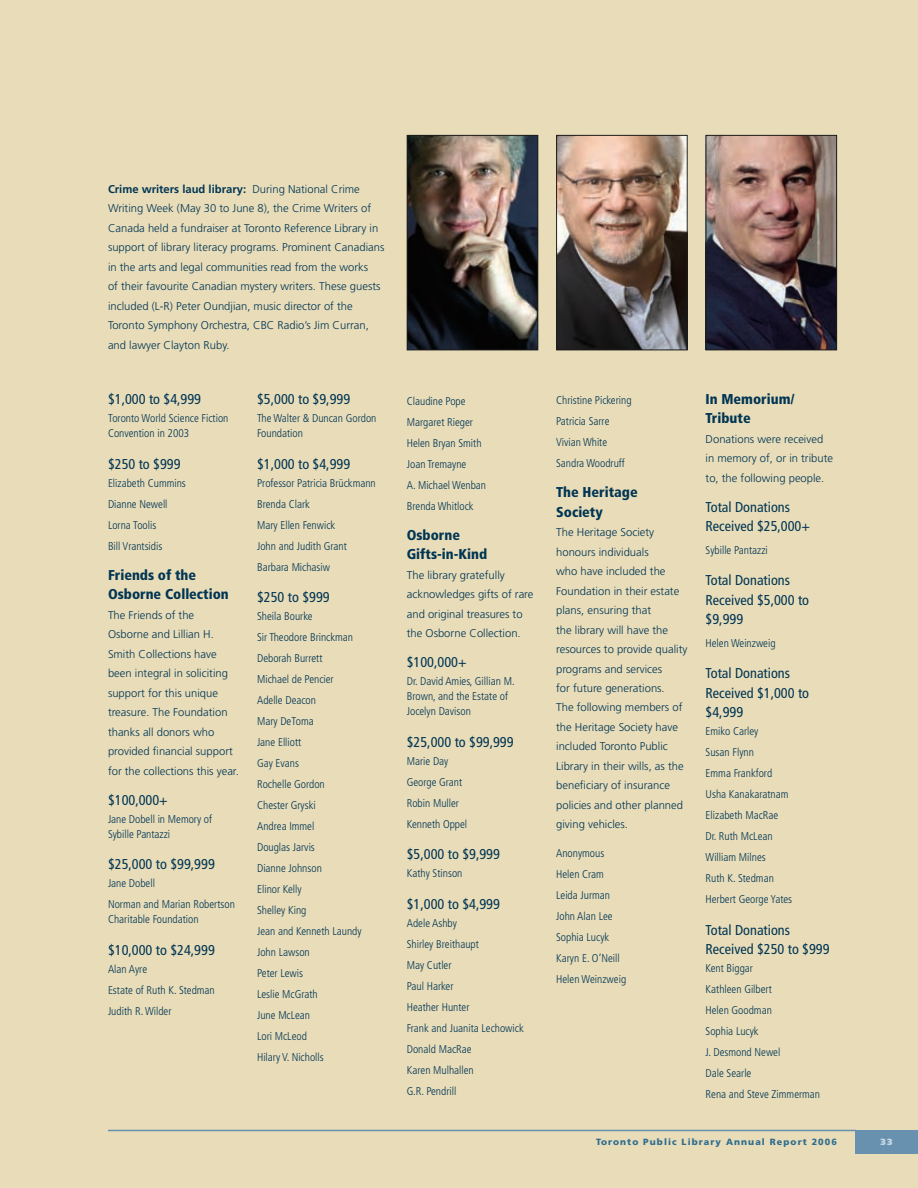
<style>
.page{position:relative;width:918px;height:1188px;background:#e8dcb9}
.page>*{position:absolute;margin:0;border:0;box-sizing:border-box;transform-origin:0 0}
.t1{font:condensed 14.25px/19.5px "Frutiger";color:#003553}
.t2{font:900 condensed 14.25px/19.5px "Frutiger";color:#003553}
.t3{font:300 condensed 11.25px/21px "Frutiger";color:#003553}
.t4{font:300 11.25px/19.5px "Frutiger";color:#003553}
.t5{font:900 9px "Frutiger";letter-spacing:.12em;color:#2e6d8e}
.t6{font:900 9px "Frutiger";color:#c4d5e4}
.s1{font-weight:700}
</style>
<div class="page">
<img style="left:558px;top:137px;width:128px;height:211px">
<div style="left:556px;top:135px;width:132px;height:215px;border:1px solid #1c1c1a"></div>
<img style="left:409px;top:137px;width:127px;height:211px">
<div style="left:407px;top:135px;width:131px;height:215px;border:1px solid #1c1c1a"></div>
<img style="left:708px;top:137px;width:127px;height:211px">
<div style="left:706px;top:135px;width:131px;height:215px;border:1px solid #1c1c1a"></div>
<hr style="left:108px;top:1130px;width:748px;height:1px;background:#6791ae">
<div style="left:855px;top:1130px;width:63px;height:23px;background:#6791ae"></div>
<p class="t4" style="left:108px;top:179px;width:278px"><span class="s1">Crime writers laud library:</span> During National Crime Writing Week (May 30 to June 8), the Crime Writers of Canada held a fundraiser at Toronto Reference Library in support of library literacy programs. Prominent Canadians in the arts and legal communities read from the works<br>of their favourite Canadian mystery writers. These guests included (L-R) Peter Oundjian, music director of the Toronto Symphony Orchestra, CBC Radio’s Jim Curran, and lawyer Clayton Ruby.</p>
<p class="t1" style="left:108px;top:390px;width:95px">$1,000 to $4,999</p>
<p class="t3" style="left:108px;top:411px;width:122px;line-height:15px">Toronto World Science Fiction<br>Convention in 2003</p>
<p class="t1" style="left:108px;top:454px;width:74px">$250 to $999</p>
<p class="t3" style="left:108px;top:473px;width:79px">Elizabeth Cummins<br>Dianne Newell<br>Lorna Toolis<br>Bill Vrantsidis</p>
<p class="t2" style="left:108px;top:565px;width:122px">Friends of the<br>Osborne Collection</p>
<p class="t4" style="left:108px;top:605px;width:132px">The Friends of the<br>Osborne and Lillian H.<br>Smith Collections have been integral in soliciting support for this unique treasure. The Foundation thanks all donors who provided financial support for the collections this year.</p>
<p class="t1" style="left:108px;top:790px;width:61px">$100,000+</p>
<p class="t3" style="left:108px;top:812px;width:106px;line-height:15px">Jane Dobell in Memory of<br>Sybille Pantazzi</p>
<p class="t1" style="left:108px;top:855px;width:108px">$25,000 to $99,999</p>
<p class="t3" style="left:108px;top:873px;width:128px">Jane Dobell<br>Norman and Marian Robertson</p>
<p class="t3" style="left:108px;top:909px;width:92px">Charitable Foundation</p>
<p class="t1" style="left:108px;top:940px;width:108px">$10,000 to $24,999</p>
<p class="t3" style="left:108px;top:959px;width:108px">Alan Ayre<br>Estate of Ruth K. Stedman<br>Judith R. Wilder</p>
<p class="t1" style="left:257px;top:390px;width:95px">$5,000 to $9,999</p>
<p class="t3" style="left:257px;top:411px;width:121px;line-height:15px">The Walter &amp; Duncan Gordon<br>Foundation</p>
<p class="t1" style="left:257px;top:454px;width:95px">$1,000 to $4,999</p>
<p class="t3" style="left:257px;top:473px;width:120px">Professor Patricia Brückmann<br>Brenda Clark<br>Mary Ellen Fenwick<br>John and Judith Grant<br>Barbara Michasiw</p>
<p class="t1" style="left:257px;top:588px;width:74px">$250 to $999</p>
<p class="t3" style="left:257px;top:606px;width:106px">Sheila Bourke<br>Sir Theodore Brinckman<br>Deborah Burrett<br>Michael de Pencier<br>Adelle Deacon<br>Mary DeToma<br>Jane Elliott<br>Gay Evans<br>Rochelle Gordon<br>Chester Gryski<br>Andrea I mmel<br>Douglas Jarvis<br>Dianne Johnson<br>Elinor Kelly<br>Shelley King<br>Jean and Kenneth Laundy<br>John Lawson<br>Peter Lewis<br>Leslie McGrath<br>June McLean<br>Lori McLeod<br>H ilary V. N icholls</p>
<p class="t3" style="left:407px;top:391px;width:81px">Claudine Pope<br>Margaret Rieger<br>Helen Bryan Smith<br>Joan Tremayne<br>A. Michael Wenban<br>Brenda Whitlock</p>
<p class="t2" style="left:407px;top:525px;width:82px">Osborne<br>Gifts-in-Kind</p>
<p class="t4" style="left:407px;top:565px;width:128px">The library gratefully acknowledges gifts of rare and original treasures to the Osborne Collection.</p>
<p class="t1" style="left:407px;top:653px;width:61px">$100,000+</p>
<p class="t3" style="left:407px;top:674px;width:109px;line-height:15px">Dr. David Amies, Gillian M.<br>Brown, and the Estate of<br>Jocelyn Davison</p>
<p class="t1" style="left:407px;top:732px;width:108px">$25,000 to $99,999</p>
<p class="t3" style="left:407px;top:751px;width:62px">Marie Day<br>George Grant<br>Robin Muller<br>Kenneth Oppel</p>
<p class="t1" style="left:407px;top:845px;width:95px">$5,000 to $9,999</p>
<p class="t3" style="left:407px;top:863px;width:57px">Kathy Stinson</p>
<p class="t1" style="left:407px;top:894px;width:95px">$1,000 to $4,999</p>
<p class="t3" style="left:407px;top:913px;width:119px">Adele Ashby<br>Shirley Breithaupt<br>May Cutler<br>Paul Harker<br>Heather H unter<br>Frank and Juanita Lechowick<br>Donald MacRae<br>Karen Mulhallen<br>G.R. Pendrill</p>
<p class="t3" style="left:556px;top:390px;width:77px">Christine Pickering<br>Patricia Sarre<br>Vivian White<br>Sandra Woodruff</p>
<p class="t2" style="left:556px;top:482px;width:83px">The Heritage<br>Society</p>
<p class="t4" style="left:556px;top:523px;width:133px">The Heritage Society honours individuals<br>who have included the<br>Foundation in their estate plans, ensuring that<br>the library will have the resources to provide quality programs and services<br>for future generations.<br>The following members of the Heritage Society have included Toronto Public<br>Library in their wills, as the beneficiary of insurance policies and other planned giving vehicles.</p>
<p class="t3" style="left:556px;top:843px;width:72px">Anonymous<br>Helen Cram<br>Leida Jurman<br>John Alan Lee<br>Sophia Lucyk<br>Karyn E. O’Neill<br>Helen Weinzweig</p>
<p class="t2" style="left:706px;top:389px;width:91px">In Memorium/<br>Tribute</p>
<p class="t4" style="left:706px;top:429px;width:129px">Donations were received in memory of, or in tribute to, the following people.</p>
<p class="t1" style="left:706px;top:497px;width:106px">Total Donations<br>Received $25,000+</p>
<p class="t3" style="left:706px;top:540px;width:64px">Sybille Pantazzi</p>
<p class="t1" style="left:706px;top:571px;width:105px">Total Donations<br>Received $5,000 to $9,999</p>
<p class="t3" style="left:706px;top:633px;width:72px">Helen Weinzweig</p>
<p class="t1" style="left:706px;top:664px;width:105px">Total Donations<br>Received $1,000 to $4,999</p>
<p class="t3" style="left:706px;top:721px;width:88px">Emiko Carley<br>Susan Flynn<br>Emma Frankford<br>Usha Kanakaratnam<br>Elizabeth MacRae<br>Dr. Ruth McLean<br>William Milnes<br>Ruth K. Stedman<br>H erbert George Yates</p>
<p class="t1" style="left:706px;top:920px;width:126px">Total Donations<br>Received $250 to $999</p>
<p class="t3" style="left:706px;top:958px;width:116px">Kent Biggar<br>Kathleen Gilbert<br>Helen Goodman<br>Sophia Lucyk<br>J. Desmond Newel<br>Dale Searle<br>Rena and Steve Zimmerman</p>
<p class="t5" style="left:596px;top:1136px;width:242px">Toronto Public Library Annual Report 2006</p>
<p class="t6" style="left:881px;top:1136px;width:7px">33</p>
</div>
